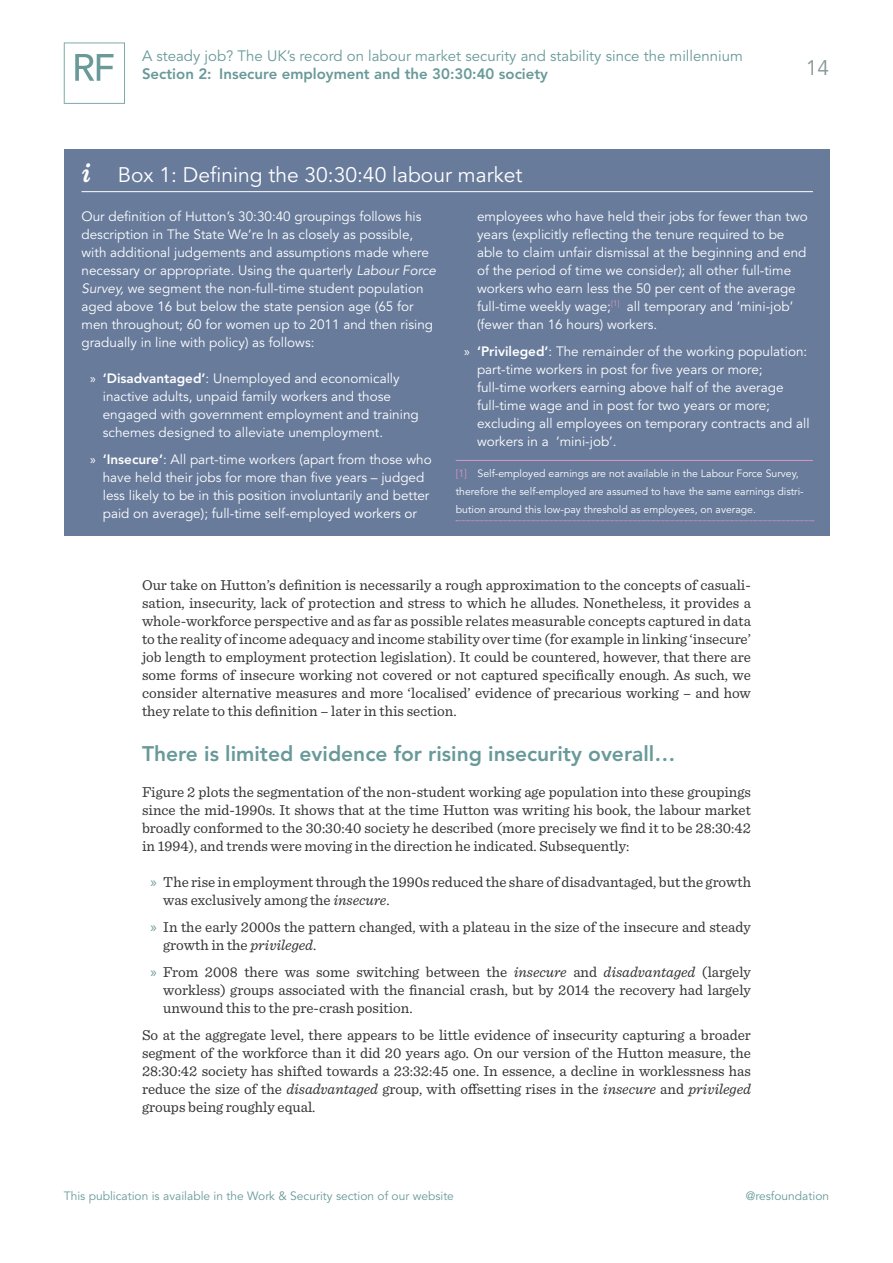
<style>
.page{position:relative;width:893px;height:1263px;background:#fff}
.page>*{position:absolute;margin:0;border:0;box-sizing:border-box;transform-origin:0 0}
.t1{font:800 21px "Avenir LT Std";color:#699999}
.t2{font:21px "Avenir LT Std";color:#fff}
.t3{font:21px "Avenir LT Std";color:#879595}
.t4{font:15px/18px "Sentinel";color:#333334;text-align:justify}
.t5{font:15px "Avenir LT Std";color:#699999}
.t6{font:800 15px "Avenir LT Std";color:#699999}
.t7{font:13.5px/18px "Avenir LT Std";color:#fff}
.t8{font:12px "Avenir LT Std";color:#699999}
.t9{font:10.5px/18px "Avenir LT Std";color:#fff}
.s1{font-family:"Sentinel";font-weight:600;font-style:italic;font-size:27px}
.s2{font-style:italic}
.s3{font-family:"Myriad Pro"}
.s4{font-weight:800}
.s5{color:#d797c2}
.s6{font-family:"Myriad Pro";color:#699999}
</style>
<div class="page">
<svg style="left:64px;top:43px;width:61px;height:61px"></svg>
<div style="left:65px;top:150px;width:765px;height:386px;background:#687b9b"></div>
<hr style="left:82px;top:191px;width:731px;height:1px;background:#fff">
<hr style="left:456px;top:460px;width:357px;height:1px;background:#d797c2">
<svg style="left:456px;top:520px;width:358px;height:1px"></svg>
<p class="t5" style="left:142px;top:48px;width:602px">A steady job? The UK’s record on labour market security and stability since the millennium</p>
<p class="t6" style="left:142px;top:65px;width:408px">Section 2: Insecure employment and the 30:30:40 society</p>
<h1 class="t3" style="left:806px;top:56px;width:25px">14</h1>
<h1 class="t2" style="left:82px;top:163px;width:442px"><span class="s1">i</span> Box 1: Defining the 30:30:40 labour market</h1>
<p class="t7" style="left:82px;top:208px;width:356px">Our definition of Hutton’s 30:30:40 groupings follows his description in The State We’re In as closely as possible, with additional judgements and assumptions made where necessary or appropriate. Using the quarterly <span class="s2">Labour Force Survey,</span> we segment the non-full-time student population aged above 16 but below the state pension age (65 for men throughout; 60 for women up to 2011 and then rising gradually in line with policy) as follows:</p>
<p class="t7" style="left:103px;top:370px;width:317px;text-indent:-13px"><span class="s3">»</span> <span class="s4">‘Disadvantaged’</span>: Unemployed and economically inactive adults, unpaid family workers and those engaged with government employment and training schemes designed to alleviate unemployment.</p>
<p class="t7" style="left:103px;top:451px;width:330px;text-indent:-13px"><span class="s3">»</span> <span class="s4">‘Insecure’</span>: All part-time workers (apart from those who have held their jobs for more than five years – judged less likely to be in this position involuntarily and better paid on average); full-time self-employed workers or</p>
<p class="t7" style="left:477px;top:207px;width:332px">employees who have held their jobs for fewer than two years (explicitly reflecting the tenure required to be able to claim unfair dismissal at the beginning and end of the period of time we consider); all other full-time workers who earn less the 50 per cent of the average full-time weekly wage;<sup>[1]</sup> all temporary and ‘mini-job’ (fewer than 16 hours) workers.</p>
<p class="t7" style="left:477px;top:343px;width:334px;text-indent:-13px"><span class="s3">»</span> <span class="s4">‘Privileged’</span>: The remainder of the working population: part-time workers in post for five years or more; full-time workers earning above half of the average full-time wage and in post for two years or more; excluding all employees on temporary contracts and all workers in a ‘mini-job’.</p>
<p class="t9" style="left:456px;top:465px;width:350px"><span class="s5">[1]</span> Self-employed earnings are not available in the Labour Force Survey, therefore the self-employed are assumed to have the same earnings distri&shy;bution around this low-pay threshold as employees, on average.</p>
<p class="t4" style="left:142px;top:575px;width:610px">Our take on Hutton’s definition is necessarily a rough approximation to the concepts of casuali&shy;sation, insecurity, lack of protection and stress to which he alludes. Nonetheless, it provides a whole-workforce perspective and as far as possible relates measurable concepts captured in data to the reality of income adequacy and income stability over time (for example in linking ‘insecure’ job length to employment protection legislation). It could be countered, however, that there are some forms of insecure working not covered or not captured specifically enough. As such, we consider alternative measures and more ‘localised’ evidence of precarious working – and how they relate to this definition – later in this section.</p>
<h1 class="t1" style="left:142px;top:741px;width:535px">There is limited evidence for rising insecurity overall…</h1>
<p class="t4" style="left:142px;top:782px;width:610px">Figure 2 plots the segmentation of the non-student working age population into these groupings since the mid-1990s. It shows that at the time Hutton was writing his book, the labour market broadly conformed to the 30:30:40 society he described (more precisely we find it to be 28:30:42 in 1994), and trends were moving in the direction he indicated. Subsequently:</p>
<p class="t4" style="left:163px;top:872px;width:589px;text-indent:-13px"><span class="s6">»</span> The rise in employment through the 1990s reduced the share of disadvantaged, but the growth was exclusively among the <span class="s2">insecure</span>.</p>
<p class="t4" style="left:163px;top:917px;width:589px;text-indent:-13px"><span class="s6">»</span> In the early 2000s the pattern changed, with a plateau in the size of the insecure and steady growth in the <span class="s2">privileged</span>.</p>
<p class="t4" style="left:163px;top:962px;width:589px;text-indent:-13px"><span class="s6">»</span> From 2008 there was some switching between the <span class="s2">insecure</span> and <span class="s2">disadvantaged</span> (largely workless) groups associated with the financial crash, but by 2014 the recovery had largely unwound this to the pre-crash position.</p>
<p class="t4" style="left:142px;top:1025px;width:610px">So at the aggregate level, there appears to be little evidence of insecurity capturing a broader segment of the workforce than it did 20 years ago. On our version of the Hutton measure, the 28:30:42 society has shifted towards a 23:32:45 one. In essence, a decline in worklessness has reduce the size of the <span class="s2">disadvantaged</span> group, with offsetting rises in the <span class="s2">insecure</span> and <span class="s2">privileged </span>groups being roughly equal.</p>
<p class="t8" style="left:64px;top:1189px;width:392px">This publication is available in the Work &amp; Security section of our website</p>
<p class="t8" style="left:746px;top:1189px;width:85px">@resfoundation</p>
</div>
